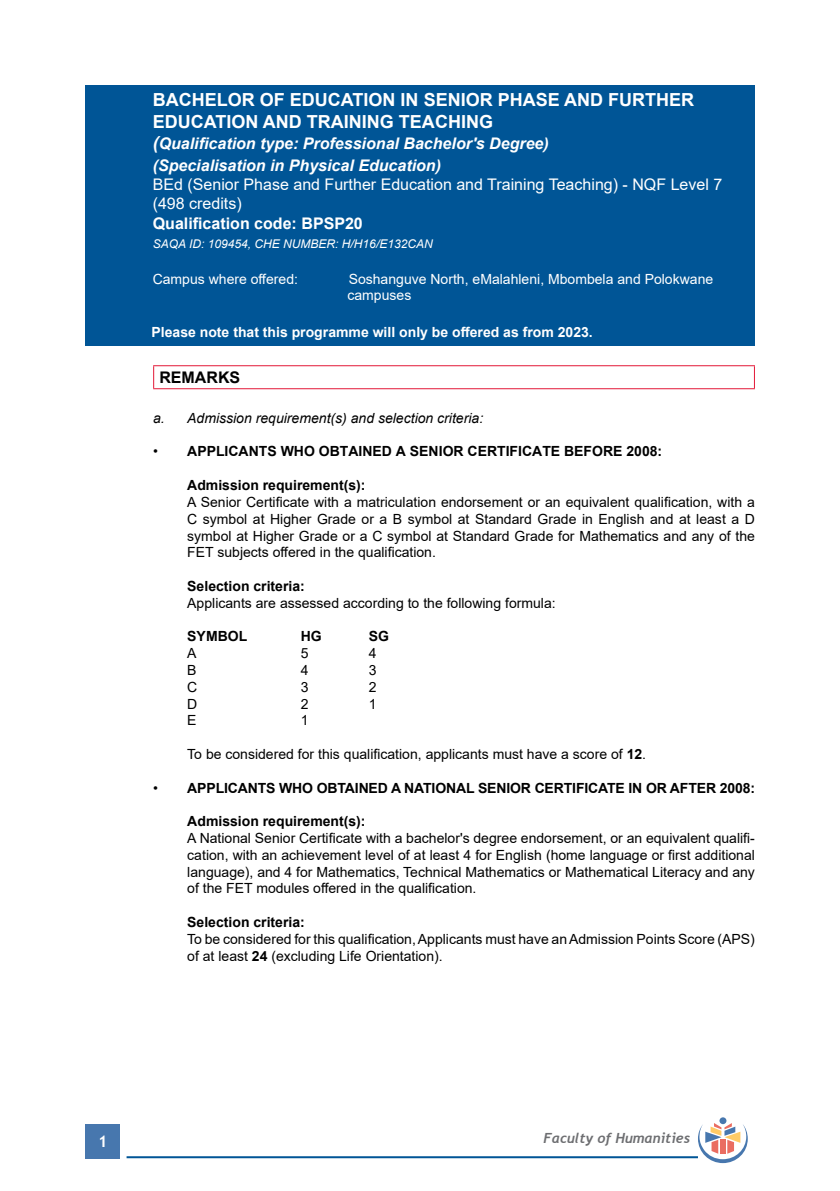
<style>
.page{position:relative;width:840px;height:1191px;background:#fff}
.page>*{position:absolute;margin:0;border:0;box-sizing:border-box;transform-origin:0 0}
.t1{font:700 18px/21.6px "Arial";color:#fff}
.t2{font:italic 700 16px/21.6px "Arial";color:#fff}
.t3{font:16px/19.2px "Arial";color:#fff}
.t4{font:700 16px "Arial";color:#fff}
.t5{font:700 16px "Arial";color:#000}
.t6{font:700 16px "Trebuchet MS";color:#fff}
.t7{font:14px/16.8px "Arial";color:#000;text-align:justify}
.t8{font:700 14px "Arial";color:#000}
.t9{font:14px/16px "Arial";color:#fff}
.t10{font:700 14px "Arial";color:#fff}
.t11{font:italic 14px "Arial";color:#000}
.t12{font:italic 700 14px "Trebuchet";color:#6d6e71}
.t13{font:italic 12px "Arial";color:#fff}
.s1{font-size:18px}
.s2{font-weight:400}
.s3{font-weight:700}
</style>
<div class="page">
<div style="left:86px;top:1124px;width:34px;height:34px;background:#4777ae"></div>
<hr style="left:126px;top:1156px;width:571px;height:2px;background:#005596">
<div style="left:719px;top:1117px;width:7px;height:7px;background:#4777ae;border-radius:50%"></div>
<svg style="left:697px;top:1123px;width:50px;height:40px"></svg>
<div style="left:85px;top:85px;width:669px;height:260px;background:#005596"></div>
<hr style="left:153px;top:365px;width:601px;height:1px;background:#e31837">
<svg style="left:153px;top:366px;width:1px;height:22px"></svg>
<svg style="left:753px;top:366px;width:1px;height:22px"></svg>
<hr style="left:153px;top:388px;width:601px;height:1px;background:#e31837">
<p class="t1" style="left:153px;top:89px;width:542px">BACHELOR OF EDUCATION IN SENIOR PHASE AND FURTHER<br>EDUCATION AND TRAINING TEACHING</p>
<p class="t2" style="left:153px;top:133px;width:397px"><span class="s1">(</span>Qualification type: Professional Bachelor's Degree) (Specialisation in Physical Education)</p>
<p class="t3" style="left:153px;top:175px;width:570px">BEd (Senior Phase and Further Education and Training Teaching) - NQF Level 7 (498 credits)</p>
<p class="t4" style="left:153px;top:212px;width:211px">Qualification code: BPSP20</p>
<p class="t13" style="left:153px;top:236px;width:281px">SAQA ID: 109454, CHE NUMBER: H/H16/E132CAN</p>
<p class="t9" style="left:153px;top:271px;width:147px">Campus where offered:</p>
<p class="t9" style="left:347px;top:271px;width:367px">Soshanguve North, eMalahleni, Mbombela and Polokwane campuses</p>
<p class="t10" style="left:151px;top:322px;width:442px">Please note that this programme will only be offered as from 2023.</p>
<p class="t5" style="left:159px;top:366px;width:82px">REMARKS</p>
<p class="t11" style="left:153px;top:409px;width:331px">a. Admission requirement(s) and selection criteria:</p>
<p class="t8" style="left:153px;top:442px;width:510px"><span class="s2">•</span> APPLICANTS WHO OBTAINED A SENIOR CERTIFICATE BEFORE 2008:</p>
<p class="t8" style="left:187px;top:475px;width:180px">Admission requirement(s):</p>
<p class="t7" style="left:187px;top:493px;width:569px">A Senior Certificate with a matriculation endorsement or an equivalent qualification, with a C symbol at Higher Grade or a B symbol at Standard Grade in English and at least a D symbol at Higher Grade or a C symbol at Standard Grade for Mathematics and any of the FET subjects offered in the qualification.</p>
<p class="t8" style="left:187px;top:576px;width:119px">Selection criteria:</p>
<p class="t7" style="left:187px;top:594px;width:370px">Applicants are assessed according to the following formula:</p>
<p class="t8" style="left:187px;top:626px;width:61px">SYMBOL</p>
<p class="t8" style="left:300px;top:626px;width:22px">HG</p>
<p class="t8" style="left:369px;top:626px;width:22px">SG</p>
<p class="t7" style="left:187px;top:645px;width:11px">A</p>
<p class="t7" style="left:300px;top:645px;width:9px">5</p>
<p class="t7" style="left:369px;top:645px;width:9px">4</p>
<p class="t7" style="left:187px;top:661px;width:11px">B</p>
<p class="t7" style="left:300px;top:661px;width:9px">4</p>
<p class="t7" style="left:369px;top:661px;width:9px">3</p>
<p class="t7" style="left:187px;top:678px;width:12px">C</p>
<p class="t7" style="left:300px;top:678px;width:9px">3</p>
<p class="t7" style="left:369px;top:678px;width:9px">2</p>
<p class="t7" style="left:187px;top:695px;width:12px">D</p>
<p class="t7" style="left:300px;top:695px;width:9px">2</p>
<p class="t7" style="left:369px;top:695px;width:9px">1</p>
<p class="t7" style="left:187px;top:712px;width:11px">E</p>
<p class="t7" style="left:300px;top:712px;width:9px">1</p>
<p class="t7" style="left:187px;top:745px;width:460px">To be considered for this qualification, applicants must have a score of <span class="s3">12</span>.</p>
<p class="t8" style="left:153px;top:778px;width:603px"><span class="s2">•</span> APPLICANTS WHO OBTAINED A NATIONAL SENIOR CERTIFICATE IN OR AFTER 2008:</p>
<p class="t8" style="left:187px;top:811px;width:180px">Admission requirement(s):</p>
<p class="t7" style="left:187px;top:829px;width:569px">A National Senior Certificate with a bachelor's degree endorsement, or an equivalent qualifi&shy;cation, with an achievement level of at least 4 for English (home language or first additional language), and 4 for Mathematics, Technical Mathematics or Mathematical Literacy and any of the FET modules offered in the qualification.</p>
<p class="t8" style="left:187px;top:912px;width:119px">Selection criteria:</p>
<p class="t7" style="left:187px;top:930px;width:569px">To be considered for this qualification, Applicants must have an Admission Points Score (APS) of at least <span class="s3">24</span> (excluding Life Orientation).</p>
<p class="t6" style="left:98px;top:1131px;width:11px">1</p>
<p class="t12" style="left:543px;top:1129px;width:148px">Faculty of Humanities</p>
</div>
